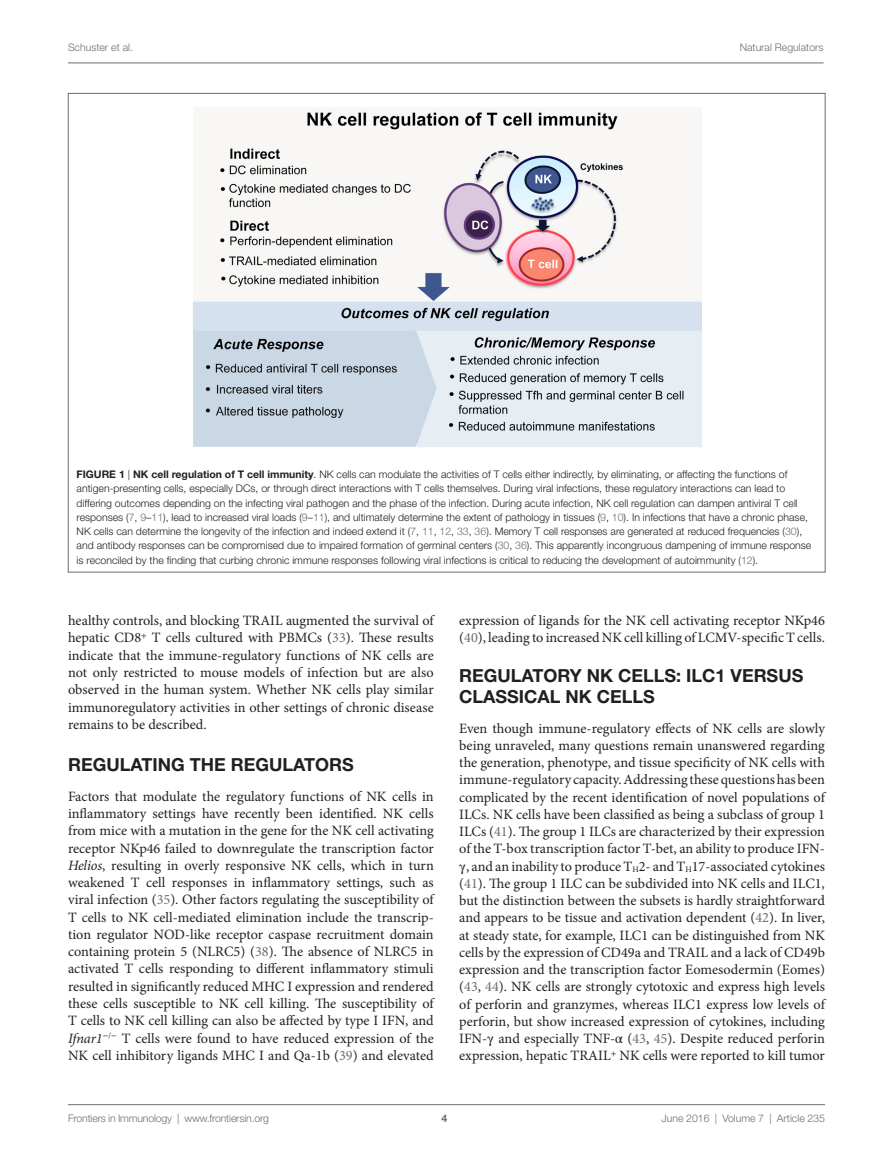
<style>
.page{position:relative;width:893px;height:1170px;background:#fff}
.page>*{position:absolute;margin:0;border:0;box-sizing:border-box;transform-origin:0 0}
.t1{font:700 18px/21px "Helvetica Neue LT Std";color:#231f20}
.t2{font:14.25px/17.2px "Minion Pro";color:#231f20;text-align:justify}
.t3{font:300 10.5px/14.2px "Helvetica Neue LT Std";color:#231f20}
.t4{font:300 10.5px "Helvetica Neue LT Std";color:#6c6d70}
.t5{font:700 10.5px "Helvetica Neue LT Std";color:#6c6d70}
.s1{font-weight:700}
.s2{color:#6c6d70}
.s3{font-style:italic}
.s4{font-family:"STIX General"}
</style>
<div class="page">
<img style="left:193px;top:110px;width:509px;height:337px">
<hr style="left:68px;top:63px;width:756px;height:1px;background:#6c6d70">
<hr style="left:68px;top:1104px;width:757px;height:1px;background:#6c6d70">
<p class="t4" style="left:68px;top:41px;width:66px">Schuster et al.</p>
<p class="t4" style="left:740px;top:41px;width:85px">Natural Regulators</p>
<p class="t3" style="left:77px;top:467px;width:736px"><span class="s1">FIGURE 1</span> | <span class="s1">NK cell regulation of T cell immunity</span>. NK cells can modulate the activities of T cells either indirectly, by eliminating, or affecting the functions of antigen-presenting cells, especially DCs, or through direct interactions with T cells themselves. During viral infections, these regulatory interactions can lead to differing outcomes depending on the infecting viral pathogen and the phase of the infection. During acute infection, NK cell regulation can dampen antiviral T cell responses (<span class="s2">7</span>, <span class="s2">9</span>–<span class="s2">11</span>), lead to increased viral loads (<span class="s2">9</span>–<span class="s2">11</span>), and ultimately determine the extent of pathology in tissues (<span class="s2">9</span>, <span class="s2">10</span>). In infections that have a chronic phase, NK cells can determine the longevity of the infection and indeed extend it (<span class="s2">7</span>, <span class="s2">11</span>, <span class="s2">12</span>, <span class="s2">33</span>, <span class="s2">36</span>). Memory T cell responses are generated at reduced frequencies (<span class="s2">30</span>), and antibody responses can be compromised due to impaired formation of germinal centers (<span class="s2">30</span>, <span class="s2">36</span>). This apparently incongruous dampening of immune response is reconciled by the finding that curbing chronic immune responses following viral infections is critical to reducing the development of autoimmunity (<span class="s2">12</span>).</p>
<p class="t2" style="left:68px;top:612px;width:367px">healthy controls, and blocking TRAIL augmented the survival of hepatic CD8<sup>+</sup> T cells cultured with PBMCs (<span class="s2">33</span>). These results indicate that the immune-regulatory functions of NK cells are not only restricted to mouse models of infection but are also observed in the human system. Whether NK cells play similar immunoregulatory activities in other settings of chronic disease remains to be described.</p>
<p class="t1" style="left:68px;top:753px;width:287px">REGULATING THE REGULATORS</p>
<p class="t2" style="left:68px;top:787px;width:367px">Factors that modulate the regulatory functions of NK cells in inflammatory settings have recently been identified. NK cells from mice with a mutation in the gene for the NK cell activating receptor NKp46 failed to downregulate the transcription factor <span class="s3">Helios</span>, resulting in overly responsive NK cells, which in turn weakened T cell responses in inflammatory settings, such as viral infection (<span class="s2">35</span>). Other factors regulating the susceptibility of T cells to NK cell-mediated elimination include the transcrip&shy;tion regulator NOD-like receptor caspase recruitment domain containing protein 5 (NLRC5) (<span class="s2">38</span>). The absence of NLRC5 in activated T cells responding to different inflammatory stimuli resulted in significantly reduced MHC I expression and rendered these cells susceptible to NK cell killing. The susceptibility of T cells to NK cell killing can also be affected by type I IFN, and <span class="s3">Ifnar1</span><sup>−</sup><sup>/</sup><sup>−</sup> T cells were found to have reduced expression of the NK cell inhibitory ligands MHC I and Qa-1b (<span class="s2">39</span>) and elevated</p>
<p class="t2" style="left:459px;top:612px;width:367px">expression of ligands for the NK cell activating receptor NKp46 (<span class="s2">40</span>), leading to increased NK cell killing of LCMV-specific T cells.</p>
<p class="t1" style="left:459px;top:664px;width:346px">REGULATORY NK CELLS: ILC1 VERSUS<br>CLASSICAL NK CELLS</p>
<p class="t2" style="left:459px;top:719px;width:367px">Even though immune-regulatory effects of NK cells are slowly being unraveled, many questions remain unanswered regarding the generation, phenotype, and tissue specificity of NK cells with immune-regulatory capacity. Addressing these questions has been complicated by the recent identification of novel populations of ILCs. NK cells have been classified as being a subclass of group 1<br>ILCs (<span class="s2">41</span>). The group 1 ILCs are characterized by their expression of the T-box transcription factor T-bet, an ability to produce IFN&shy;<span class="s4">γ</span>, and an inability to produce T<sub>H</sub>2- and T<sub>H</sub>17-associated cytokines (<span class="s2">41</span>). The group 1 ILC can be subdivided into NK cells and ILC1, but the distinction between the subsets is hardly straightforward and appears to be tissue and activation dependent (<span class="s2">42</span>). In liver, at steady state, for example, ILC1 can be distinguished from NK cells by the expression of CD49a and TRAIL and a lack of CD49b expression and the transcription factor Eomesodermin (Eomes) (<span class="s2">43</span>, <span class="s2">44</span>). NK cells are strongly cytotoxic and express high levels of perforin and granzymes, whereas ILC1 express low levels of perforin, but show increased expression of cytokines, including IFN-<span class="s4">γ</span> and especially TNF-<span class="s4">α</span> (<span class="s2">43</span>, <span class="s2">45</span>). Despite reduced perforin expression, hepatic TRAIL<sup>+</sup> NK cells were reported to kill tumor</p>
<p class="t4" style="left:68px;top:1111px;width:203px">Frontiers in Immunology | www.frontiersin.org</p>
<p class="t4" style="left:662px;top:1111px;width:165px">June 2016 | Volume 7 | Article 235</p>
<p class="t5" style="left:441px;top:1111px;width:7px">4</p>
</div>
